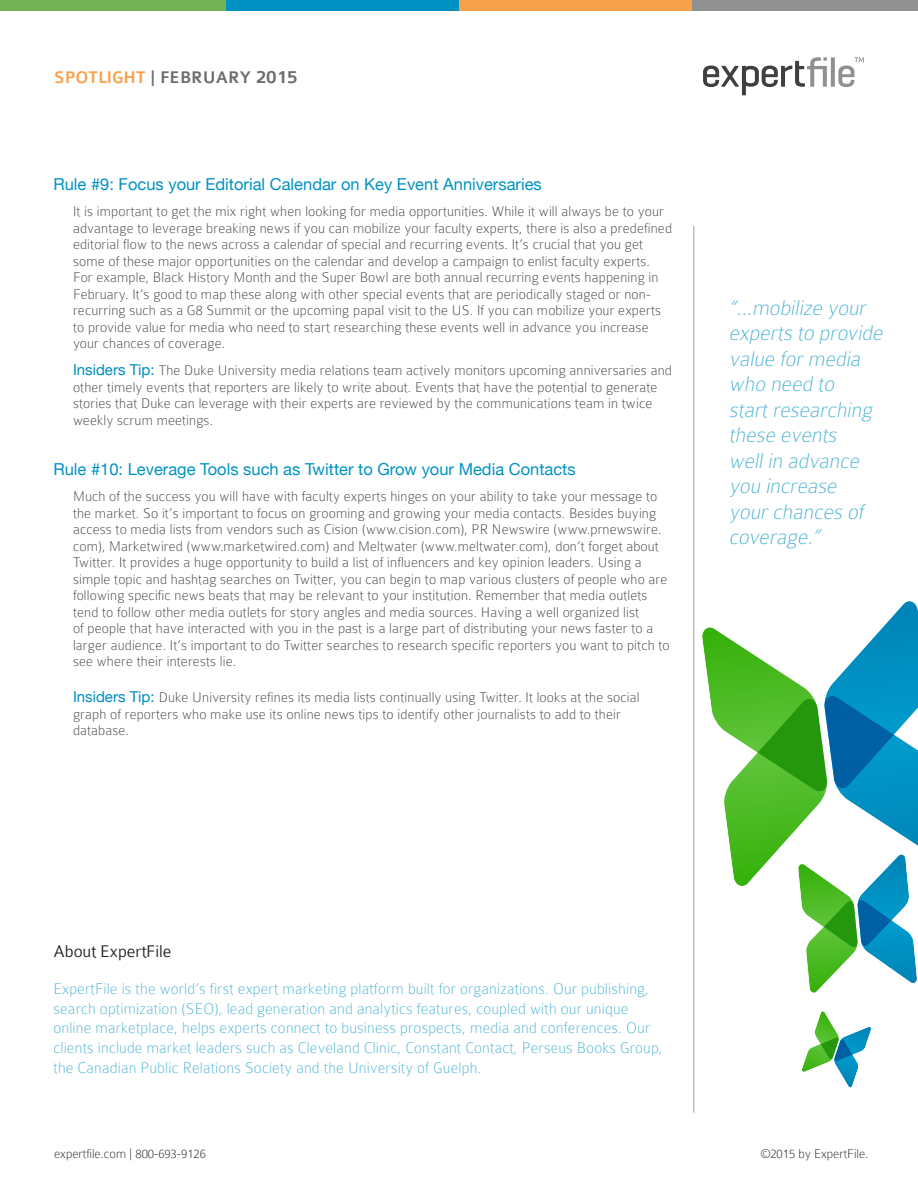
<style>
.page{position:relative;width:918px;height:1188px;background:#fff}
.page>*{position:absolute;margin:0;border:0;box-sizing:border-box;transform-origin:0 0}
.BODY{font:italic 100 22.5px/25.5px "Colaborate";color:#4db3d5}
.t1{font:500 18px "Colaborate";color:#f8a14d}
.SUBHEAD{font:300 18px "Colaborate";color:#231f20}
.BODY-2{font:100 16.5px/19.8px "Colaborate";letter-spacing:.01em;color:#4db3d5}
.SUBHEAD-2{font:16.5px "Helvetica Neue";color:#0092c3}
.t2{font:100 15px/16.5px "Colaborate";letter-spacing:.01em;color:#3e3e3f}
.t3{font:100 13.5px "Colaborate";color:#231f20}
.s1{color:#6c6d70}
.s2{font-size:19.5px;color:#6c6d70}
.s3{font-family:"Helvetica Neue";font-weight:400;color:#008ec0}
</style>
<div class="page">
<svg style="left:702px;top:601px;width:216px;height:392px"></svg>
<svg style="left:802px;top:1011px;width:69px;height:77px"></svg>
<hr style="left:693px;top:226px;width:1px;height:887px;background:#bcbdc0">
<div style="left:0;top:0;width:226px;height:11px;background:#75b255"></div>
<div style="left:226px;top:0;width:234px;height:11px;background:#0092c3"></div>
<div style="left:459px;top:0;width:234px;height:11px;background:#f8a14d"></div>
<div style="left:692px;top:0;width:226px;height:11px;background:#909090"></div>
<svg style="left:703px;top:57px;width:161px;height:38px"></svg>
<p class="t1" style="left:54px;top:68px;width:245px">SPOTLIGHT <span class="s1">| FEBRUARY</span> <span class="s2">2015</span></p>
<p class="SUBHEAD-2" style="left:54px;top:172px;width:490px">Rule #9: Focus your Editorial Calendar on Key Event Anniversaries</p>
<p class="t2" style="left:73px;top:203px;width:601px">It is important to get the mix right when looking for media opportunities. While it will always be to your advantage to leverage breaking news if you can mobilize your faculty experts, there is also a predefined editorial flow to the news across a calendar of special and recurring events. It’s crucial that you get some of these major opportunities on the calendar and develop a campaign to enlist faculty experts.<br>For example, Black History Month and the Super Bowl are both annual recurring events happening in February. It’s good to map these along with other special events that are periodically staged or non&shy;recurring such as a G8 Summit or the upcoming papal visit to the US. If you can mobilize your experts to provide value for media who need to start researching these events well in advance you increase your chances of coverage.</p>
<p class="t2" style="left:73px;top:362px;width:600px"><span class="s3">Insiders Tip:</span> The Duke University media relations team actively monitors upcoming anniversaries and other timely events that reporters are likely to write about. Events that have the potential to generate stories that Duke can leverage with their experts are reviewed by the communications team in twice weekly scrum meetings.</p>
<p class="SUBHEAD-2" style="left:54px;top:457px;width:524px">Rule #10: Leverage Tools such as Twitter to Grow your Media Contacts</p>
<p class="t2" style="left:73px;top:488px;width:598px">Much of the success you will have with faculty experts hinges on your ability to take your message to the market. So it’s important to focus on grooming and growing your media contacts. Besides buying access to media lists from vendors such as Cision (www.cision.com), PR Newswire (www.prnewswire. com), Marketwired (www.marketwired.com) and Meltwater (www.meltwater.com), don’t forget about Twitter. It provides a huge opportunity to build a list of influencers and key opinion leaders. Using a simple topic and hashtag searches on Twitter, you can begin to map various clusters of people who are following specific news beats that may be relevant to your institution. Remember that media outlets tend to follow other media outlets for story angles and media sources. Having a well organized list<br>of people that have interacted with you in the past is a large part of distributing your news faster to a larger audience. It’s important to do Twitter searches to research specific reporters you want to pitch to see where their interests lie.</p>
<p class="t2" style="left:73px;top:689px;width:568px"><span class="s3">Insiders Tip:</span> Duke University refines its media lists continually using Twitter. It looks at the social graph of reporters who make use its online news tips to identify other journalists to add to their database.</p>
<p class="BODY" style="left:729px;top:295px;width:159px">“...mobilize your experts to provide value formedia who need to startresearching these events wellin advance you increase yourchances of coverage.”</p>
<p class="SUBHEAD" style="left:54px;top:942px;width:120px">About ExpertFile</p>
<p class="BODY-2" style="left:54px;top:979px;width:611px">ExpertFile is the world’s first expert marketing platform built for organizations. Our publishing, search optimization (SEO), lead generation and analytics features, coupled with our unique online marketplace, helps experts connect to business prospects, media and conferences. Our clients include market leaders such as Cleveland Clinic, Constant Contact, Perseus Books Group, the Canadian Public Relations Society and the University of Guelph.</p>
<p class="t3" style="left:54px;top:1147px;width:154px">expertfile.com | 800-693-9126</p>
<p class="t3" style="left:761px;top:1147px;width:109px">©2015 by ExpertFile.</p>
</div>
